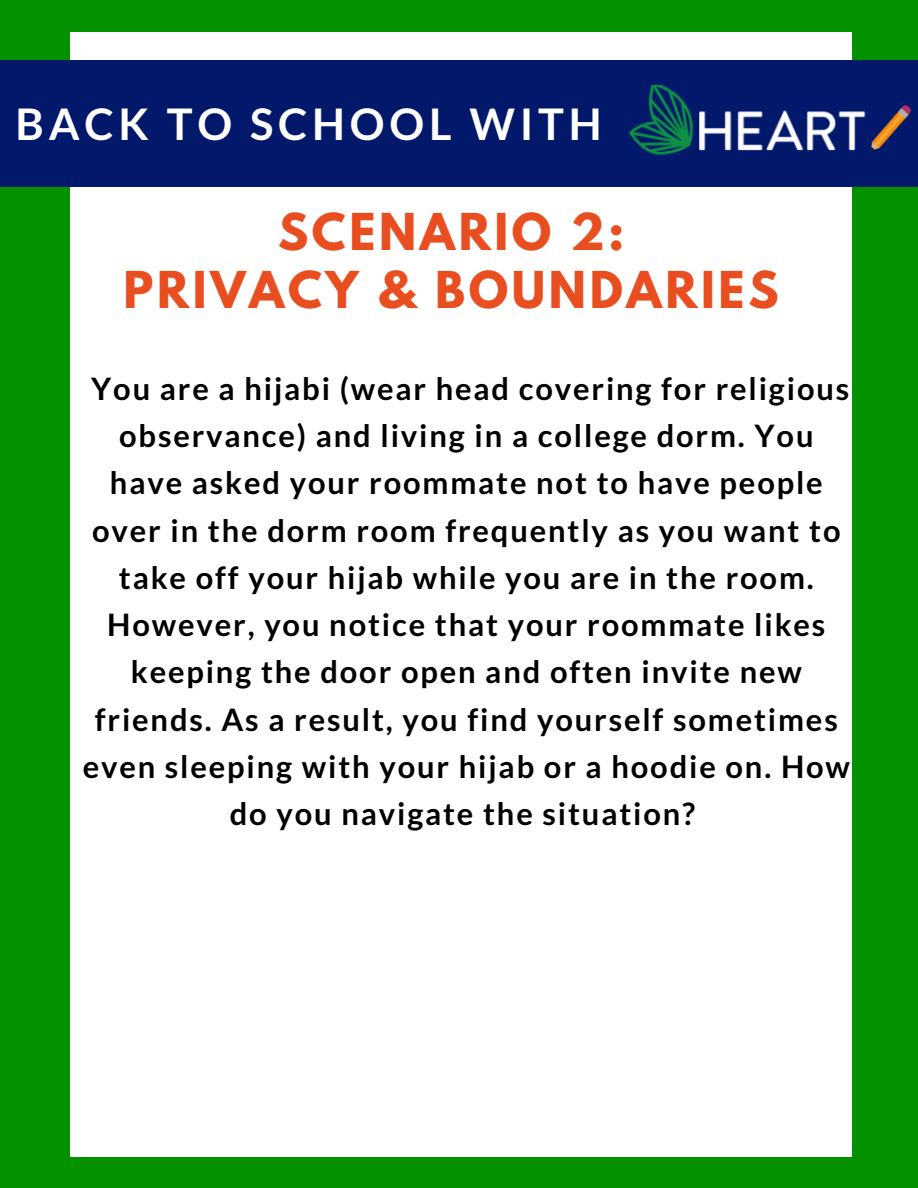
<style>
.page{position:relative;width:918px;height:1188px;background:#039100}
.page>*{position:absolute;margin:0;border:0;box-sizing:border-box;transform-origin:0 0}
.t1{font:700 45px "League Spartan";letter-spacing:.08em;color:#e84e1f}
.t2{font:700 43.5px "Lato";letter-spacing:.11em;color:#fff}
.t3{font:700 30.9px/47.2px "Lato";letter-spacing:.06em;color:#000;text-align:center}
</style>
<div class="page">
<div style="left:71px;top:32px;width:780px;height:1125px;background:#fff"></div>
<div style="left:0;top:60px;width:918px;height:126px;background:#02186b"></div>
<img style="left:611px;top:85px;width:307px;height:115px">
<p class="t2" style="left:16px;top:98px;width:588px">BACK TO SCHOOL WITH</p>
<p class="t1" style="left:278px;top:209px;width:348px">SCENARIO 2:</p>
<p class="t1" style="left:124px;top:268px;width:657px">PRIVACY &amp; BOUNDARIES</p>
<p class="t3" style="left:83px;top:364px;width:769px">You are a hijabi (wear head covering for religious observance) and living in a college dorm. You have asked your roommate not to have people over in the dorm room frequently as you want to take off your hijab while you are in the room.<br>However, you notice that your roommate likes keeping the door open and often invite new friends. As a result, you find yourself sometimes even sleeping with your hijab or a hoodie on. How do you navigate the situation?</p>
</div>
